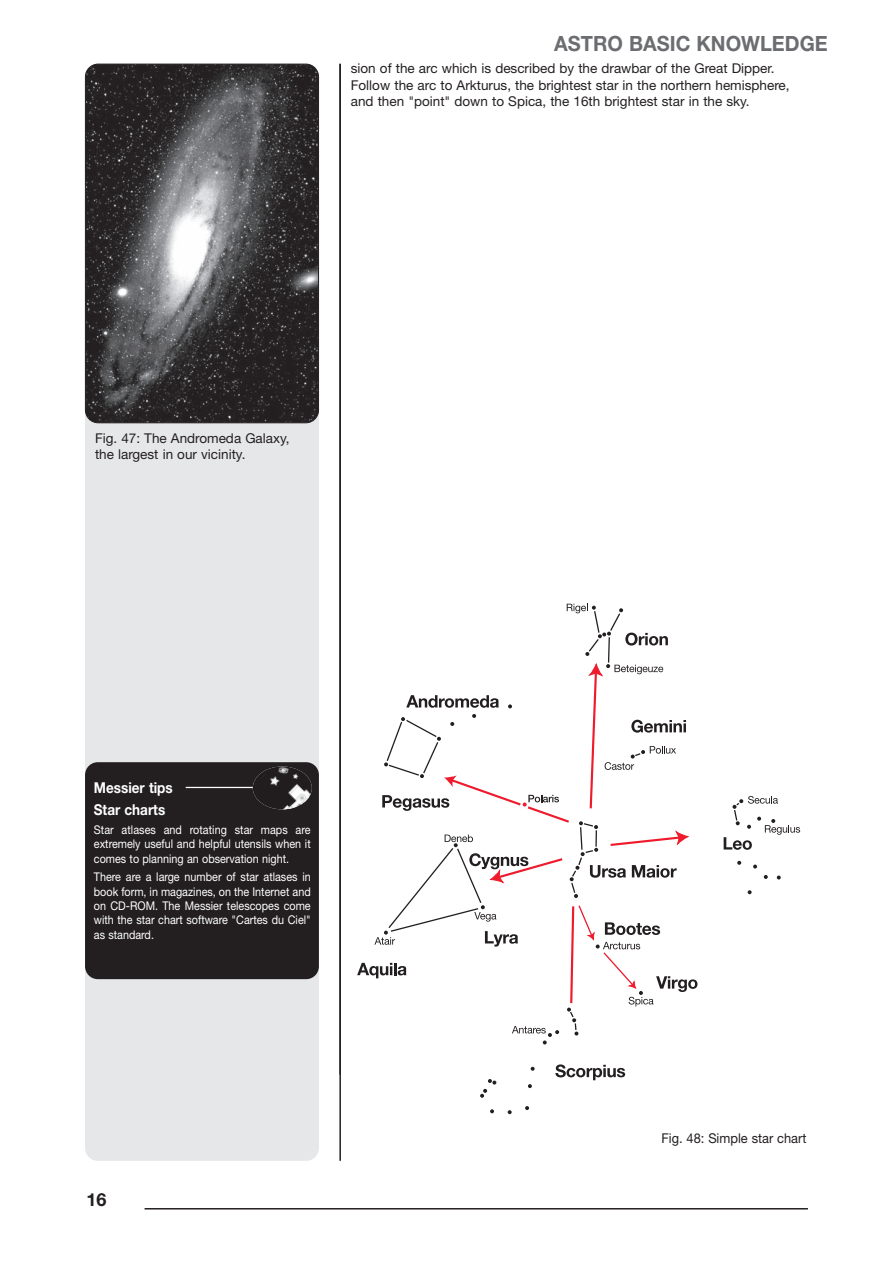
<style>
.page{position:relative;width:893px;height:1263px;background:#fff}
.page>*{position:absolute;margin:0;border:0;box-sizing:border-box;transform-origin:0 0}
.Kolumnentitel{font:700 21px "Helvetica Neue LT Std";color:#6c6d70;scale:.95 1}
.t1{font:700 18px "Helvetica Neue LT Std";color:#231f20}
.Tipp_Ü1{font:700 15px "Helvetica Neue LT Std";color:#fff;scale:.9 1}
.Tipp-Text{font:700 15px "Helvetica Neue LT Std";color:#fff;scale:.9 1}
.GS{font:13.5px/16.2px "Helvetica Neue LT Std";color:#231f20}
.BU{font:13.5px/16.2px "Helvetica Neue LT Std";color:#231f20}
.BU-2{font:13.5px "Helvetica Neue LT Std";color:#231f20;scale:.95 1}
.Tipp-GS{font:12px/14.4px "Helvetica Neue LT Std";color:#fff;text-align:justify;scale:.9 1}
</style>
<div class="page">
<hr style="left:145px;top:1208px;width:663px;height:1px;background:#231f20">
<hr style="left:339px;top:64px;width:2px;height:1097px;background:#231f20">
<div style="left:85px;top:64px;width:234px;height:1097px;background:#e6e7e9;border-radius:13px"></div>
<img style="left:85px;top:64px;width:234px;height:359px">
<div style="left:85px;top:64px;width:234px;height:359px;border:1px solid #231f20;border-radius:13px"></div>
<div style="left:85px;top:762px;width:234px;height:217px;background:#231f20;border-radius:13px"></div>
<hr style="left:186px;top:787px;width:67px;height:1px;background:#fff">
<img style="left:253px;top:766px;width:59px;height:43px">
<svg style="left:753px;top:864px;width:4px;height:4px"></svg>
<svg style="left:764px;top:875px;width:4px;height:4px"></svg>
<svg style="left:777px;top:875px;width:4px;height:4px"></svg>
<svg style="left:748px;top:890px;width:4px;height:4px"></svg>
<svg style="left:574px;top:1031px;width:4px;height:4px"></svg>
<svg style="left:531px;top:1067px;width:4px;height:4px"></svg>
<svg style="left:528px;top:1084px;width:4px;height:4px"></svg>
<svg style="left:480px;top:1079px;width:16px;height:19px"></svg>
<svg style="left:490px;top:1109px;width:4px;height:4px"></svg>
<svg style="left:508px;top:1110px;width:4px;height:4px"></svg>
<svg style="left:525px;top:1106px;width:4px;height:4px"></svg>
<svg style="left:386px;top:610px;width:355px;height:420px"></svg>
<svg style="left:625px;top:633px;width:43px;height:12px"></svg>
<svg style="left:357px;top:963px;width:49px;height:15px"></svg>
<svg style="left:485px;top:931px;width:33px;height:15px"></svg>
<svg style="left:555px;top:1064px;width:70px;height:16px"></svg>
<svg style="left:567px;top:604px;width:29px;height:9px"></svg>
<svg style="left:732px;top:796px;width:46px;height:13px"></svg>
<svg style="left:724px;top:817px;width:76px;height:33px"></svg>
<svg style="left:474px;top:905px;width:22px;height:16px"></svg>
<svg style="left:512px;top:1026px;width:47px;height:18px"></svg>
<svg style="left:374px;top:931px;width:21px;height:14px"></svg>
<svg style="left:567px;top:904px;width:130px;height:107px"></svg>
<svg style="left:382px;top:664px;width:306px;height:219px"></svg>
<p class="Kolumnentitel" style="left:554px;top:30px;width:289px">ASTRO BASIC KNOWLEDGE</p>
<p class="GS" style="left:351px;top:60px;width:440px">sion of the arc which is described by the drawbar of the Great Dipper.<br>Follow the arc to Arkturus, the brightest star in the northern hemisphere, and then "point" down to Spica, the 16th brightest star in the sky.</p>
<p class="BU" style="left:95px;top:430px;width:196px">Fig. 47: The Andromeda Galaxy, the largest in our vicinity.</p>
<p class="Tipp_Ü1" style="left:94px;top:778px;width:89px">Messier tips</p>
<p class="Tipp-Text" style="left:94px;top:800px;width:81px">Star charts</p>
<p class="Tipp-GS" style="left:94px;top:822px;width:242px">Star atlases and rotating star maps are extremely useful and helpful utensils when it comes to planning an observation night.</p>
<p class="Tipp-GS" style="left:94px;top:870px;width:242px">There are a large number of star atlases in book form, in magazines, on the Internet and on CD-ROM. The Messier telescopes come with the star chart software "Cartes du Ciel" as standard.</p>
<h2 class="t1" style="left:87px;top:1188px;width:22px">16</h2>
<p class="BU-2" style="left:661px;top:1130px;width:154px">Fig. 48: Simple star chart</p>
</div>
